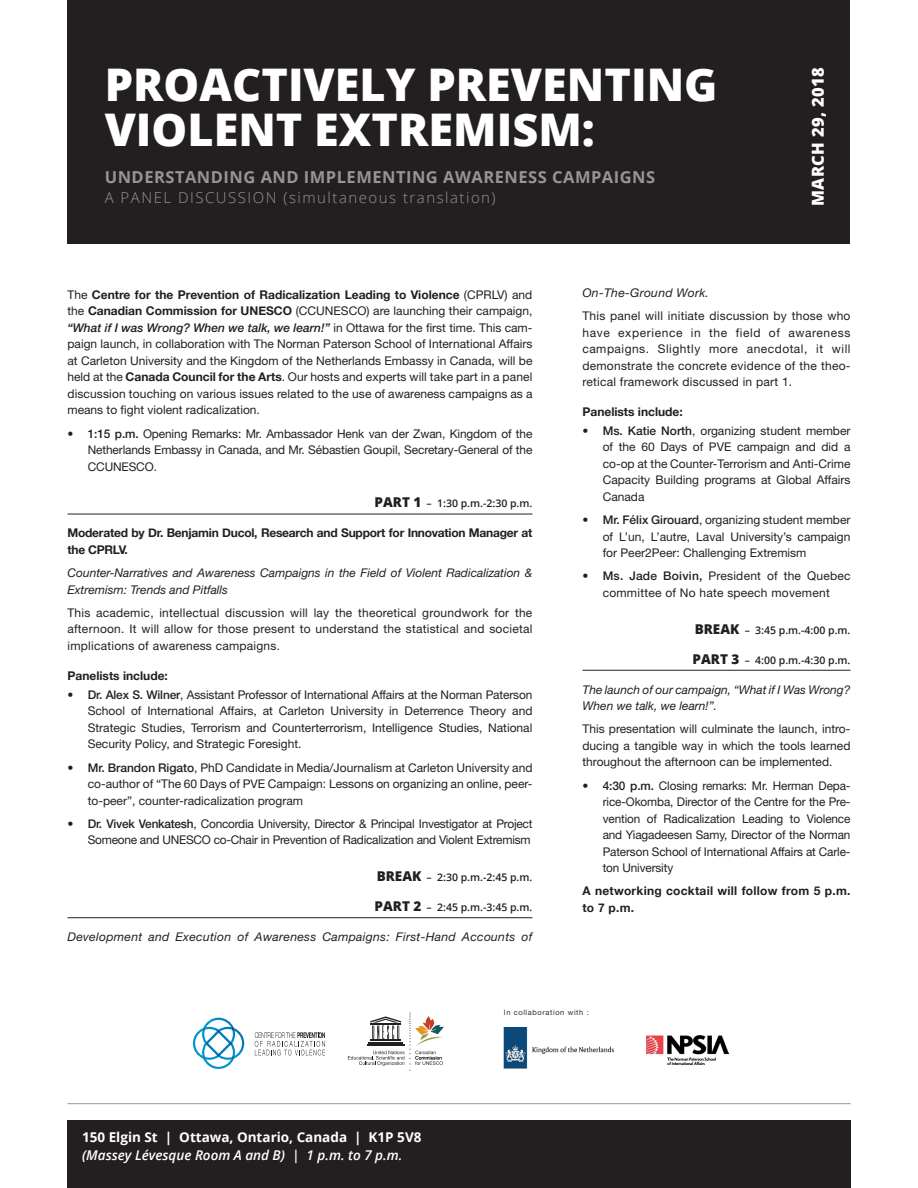
<style>
.page{position:relative;width:918px;height:1188px;background:#fff}
.page>*{position:absolute;margin:0;border:0;box-sizing:border-box;transform-origin:0 0}
.t1{font:800 45px/45px "Open Sans";color:#fff}
.t2{font:700 16.5px "Open Sans";letter-spacing:.03em;color:#939598}
.t3{font:800 16.5px "Open Sans";letter-spacing:.02em;color:#fff}
.t4{font:300 15px "Open Sans";letter-spacing:.1em;color:#939598}
.t5{font:700 13.5px "Open Sans";color:#fff}
.t6{font:italic 600 13.5px "Open Sans";color:#fff}
.t7{font:12px/16.5px "Helvetica Neue";color:#231f20;text-align:justify}
.t8{font:italic 12px/16.5px "Helvetica Neue";color:#231f20}
.t9{font:12px/16.5px "Helvetica Neue";letter-spacing:-.02em;color:#231f20;text-align:right}
.t10{font:italic 12px "Helvetica Neue";letter-spacing:.02em;color:#231f20}
.t11{font:700 12px/16.5px "Helvetica Neue";letter-spacing:-.02em;color:#231f20}
.t12{font:12px/16.5px "Helvetica Neue";letter-spacing:.02em;color:#231f20;text-align:center}
.t13{font:700 12px/16.5px "Helvetica Neue";letter-spacing:.02em;color:#231f20}
.t14{font:700 12px "Helvetica Neue";color:#231f20}
.t15{font:600 10.5px "Open Sans";color:#231f20}
.t16{font:7.5px "Helvetica Neue";letter-spacing:.08em;color:#312f30}
.s1{font-weight:700}
.s2{font-weight:500;font-style:italic}
.s3{font-weight:500}
.s4{font-weight:800;font-size:13.5px}
</style>
<div class="page">
<div style="left:68px;top:1121px;width:783px;height:67px;background:#231f20"></div>
<hr style="left:68px;top:1103px;width:783px;height:1px;background:#939598">
<div style="left:68px;top:0;width:782px;height:244px;background:#231f20"></div>
<hr style="left:68px;top:514px;width:464px;height:1px;background:#231f20">
<hr style="left:68px;top:917px;width:464px;height:1px;background:#231f20">
<hr style="left:582px;top:670px;width:269px;height:1px;background:#231f20">
<svg style="left:348px;top:1013px;width:96px;height:58px"></svg>
<svg style="left:192px;top:1017px;width:133px;height:52px"></svg>
<img style="left:504px;top:1027px;width:110px;height:42px">
<img style="left:647px;top:1035px;width:82px;height:29px">
<h1 class="t1" style="left:105px;top:60px;width:614px">PROACTIVELY PREVENTING<br>VIOLENT EXTREMISM:</h1>
<h2 class="t2" style="left:105px;top:166px;width:552px">UNDERSTANDING AND IMPLEMENTING AWARENESS CAMPAIGNS</h2>
<p class="t4" style="left:105px;top:187px;width:392px">A PANEL DISCUSSION (simultaneous translation)</p>
<h2 class="t3" style="left:805px;top:206px;width:140px;rotate:-90deg">MARCH 29, 2018</h2>
<p class="t7" style="left:68px;top:286px;width:467px">The <span class="s1">Centre for the Prevention of Radicalization Leading to Violence</span> (CPRLV) and the <span class="s1">Canadian Commission for UNESCO</span> (CCUNESCO) are launching their campaign, <span class="s2">“What if I was Wrong? When we talk, we learn!”</span> in Ottawa for the first time. This cam&shy;paign launch, in collaboration with The Norman Paterson School of International Affairs at Carleton University and the Kingdom of the Netherlands Embassy in Canada, will be held at the <span class="s1">Canada Council for the Arts</span>. Our hosts and experts will take part in a panel discussion touching on various issues related to the use of awareness campaigns as a means to fight violent radicalization.</p>
<p class="t7" style="left:88px;top:425px;width:446px;text-indent:-20px">• <span class="s3">1:15 p.m.</span> Opening Remarks: Mr. Ambassador Henk van der Zwan, Kingdom of the Netherlands Embassy in Canada, and Mr. Sébastien Goupil, Secretary-General of the CCUNESCO.</p>
<p class="t15" style="left:375px;top:496px;width:159px"><span class="s4">PART 1</span> – 1:30 p.m.-2:30 p.m.</p>
<p class="t11" style="left:68px;top:525px;width:466px">Moderated by Dr. Benjamin Ducol, Research and Support for Innovation Manager at the CPRLV.</p>
<p class="t8" style="left:68px;top:564px;width:466px">Counter-Narratives and Awareness Campaigns in the Field of Violent Radicalization &amp;<br>Extremism: Trends and Pitfalls</p>
<p class="t7" style="left:68px;top:604px;width:466px">This academic, intellectual discussion will lay the theoretical groundwork for the afternoon. It will allow for those present to understand the statistical and societal implications of awareness campaigns.</p>
<p class="t14" style="left:68px;top:668px;width:102px">Panelists include:</p>
<p class="t7" style="left:88px;top:686px;width:446px;text-indent:-20px">• <span class="s3">Dr. Alex S. Wilner</span>, Assistant Professor of International Affairs at the Norman Paterson School of International Affairs, at Carleton University in Deterrence Theory and Strategic Studies, Terrorism and Counterterrorism, Intelligence Studies, National Security Policy, and Strategic Foresight.</p>
<p class="t7" style="left:88px;top:759px;width:446px;text-indent:-20px">• <span class="s3">Mr. Brandon Rigato</span>, PhD Candidate in Media/Journalism at Carleton University and co-author of “The 60 Days of PVE Campaign: Lessons on organizing an online, peer&shy;to-peer”, counter-radicalization program</p>
<p class="t9" style="left:68px;top:815px;width:466px">• <span class="s3">Dr. Vivek Venkatesh</span>, Concordia University, Director &amp; Principal Investigator at Project<br>Someone and UNESCO co-Chair in Prevention of Radicalization and Violent Extremism</p>
<p class="t15" style="left:377px;top:870px;width:157px"><span class="s4">BREAK</span> – 2:30 p.m.-2:45 p.m.</p>
<p class="t15" style="left:375px;top:900px;width:159px"><span class="s4">PART 2</span> – 2:45 p.m.-3:45 p.m.</p>
<p class="t10" style="left:68px;top:930px;width:466px">Development and Execution of Awareness Campaigns: First-Hand Accounts of</p>
<p class="t10" style="left:582px;top:285px;width:128px">On-The-Ground Work.</p>
<p class="t7" style="left:582px;top:307px;width:270px">This panel will initiate discussion by those who have experience in the field of awareness campaigns. Slightly more anecdotal, it will demonstrate the concrete evidence of the theo&shy;retical framework discussed in part 1.</p>
<p class="t14" style="left:582px;top:404px;width:102px">Panelists include:</p>
<p class="t7" style="left:603px;top:422px;width:249px;text-indent:-20px">• <span class="s3">Ms. Katie North</span>, organizing student member of the 60 Days of PVE campaign and did a co-op at the Counter-Terrorism and Anti-Crime Capacity Building programs at Global Affairs Canada</p>
<p class="t7" style="left:603px;top:511px;width:249px;text-indent:-20px">• <span class="s3">Mr. Félix Girouard</span>, organizing student member of L’un, L’autre, Laval University’s campaign for Peer2Peer: Challenging Extremism</p>
<p class="t12" style="left:582px;top:568px;width:270px">• <span class="s3">Ms. Jade Boivin,</span> President of the Quebec committee of No hate speech movement</p>
<p class="t15" style="left:695px;top:623px;width:157px"><span class="s4">BREAK</span> – 3:45 p.m.-4:00 p.m.</p>
<p class="t15" style="left:693px;top:653px;width:159px"><span class="s4">PART 3</span> – 4:00 p.m.-4:30 p.m.</p>
<p class="t8" style="left:582px;top:681px;width:269px">The launch of our campaign, “What if I Was Wrong?<br>When we talk, we learn!”.</p>
<p class="t7" style="left:582px;top:721px;width:270px">This presentation will culminate the launch, intro&shy;ducing a tangible way in which the tools learned throughout the afternoon can be implemented.</p>
<p class="t7" style="left:603px;top:777px;width:249px;text-indent:-20px">• <span class="s3">4:30 p.m.</span> Closing remarks: Mr. Herman Depa&shy;rice-Okomba, Director of the Centre for the Pre&shy;vention of Radicalization Leading to Violence and Yiagadeesen Samy, Director of the Norman Paterson School of International Affairs at Carle&shy;ton University</p>
<p class="t13" style="left:582px;top:883px;width:270px">A networking cocktail will follow from 5 p.m. to 7 p.m.</p>
<p class="t5" style="left:82px;top:1128px;width:341px">150 Elgin St | Ottawa, Ontario, Canada | K1P 5V8</p>
<p class="t6" style="left:82px;top:1146px;width:322px">(Massey Lévesque Room A and B) | 1 p.m. to 7 p.m.</p>
<p class="t16" style="left:504px;top:1008px;width:87px">In collaboration with :</p>
</div>
